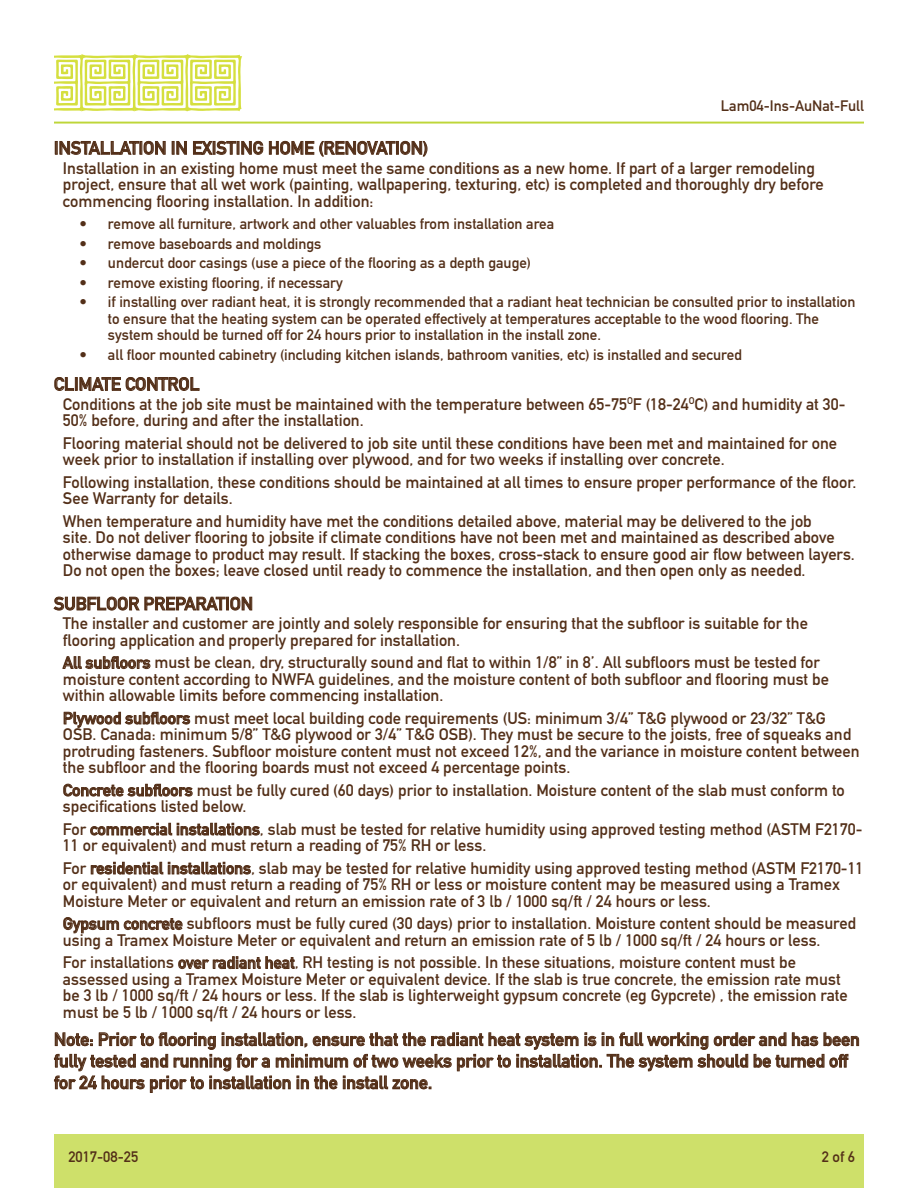
<style>
.page{position:relative;width:918px;height:1188px;background:#fff}
.page>*{position:absolute;margin:0;border:0;box-sizing:border-box;transform-origin:0 0}
.CopyBold{font:18px/21.6px "DIN Mittelschrift Std";color:#532f18}
.CopyTitle{font:18px "DIN Mittelschrift Std";color:#532f18}
.Copy{font:16.5px/16.5px "DIN Mittelschrift Std";color:#532f18}
.t1{font:15px/16.5px "DIN Mittelschrift Std";color:#532f18}
</style>
<div class="page">
<div style="left:54px;top:1134px;width:810px;height:54px;background:#cee06a"></div>
<hr style="left:54px;top:122px;width:810px;height:2px;background:#bed639">
<svg style="left:54px;top:54px;width:188px;height:57px"></svg>
<svg style="left:55px;top:141px;width:110px;height:14px"></svg>
<svg style="left:172px;top:141px;width:15px;height:14px"></svg>
<svg style="left:193px;top:141px;width:70px;height:14px"></svg>
<svg style="left:269px;top:141px;width:158px;height:16px"></svg>
<svg style="left:55px;top:377px;width:144px;height:14px"></svg>
<svg style="left:54px;top:597px;width:198px;height:13px"></svg>
<svg style="left:62px;top:656px;width:88px;height:13px"></svg>
<svg style="left:64px;top:712px;width:126px;height:16px"></svg>
<svg style="left:63px;top:784px;width:130px;height:13px"></svg>
<svg style="left:90px;top:823px;width:170px;height:13px"></svg>
<svg style="left:91px;top:862px;width:160px;height:13px"></svg>
<svg style="left:63px;top:917px;width:120px;height:16px"></svg>
<svg style="left:178px;top:956px;width:117px;height:13px"></svg>
<svg style="left:54px;top:1032px;width:805px;height:61px"></svg>
<p class="t1" style="left:721px;top:97px;width:145px">Lam04-Ins-AuNat-Full</p>
<p class="CopyTitle" style="left:54px;top:137px;width:376px">INSTALLATION IN EXISTING HOME (RENOVATION)</p>
<p class="Copy" style="left:63px;top:160px;width:762px">Installation in an existing home must meet the same conditions as a new home. If part of a larger remodeling project, ensure that all wet work (painting, wallpapering, texturing, etc) is completed and thoroughly dry before commencing flooring installation. In addition:</p>
<p class="t1" style="left:79px;top:216px;width:476px">• remove all furniture, artwork and other valuables from installation area</p>
<p class="t1" style="left:79px;top:235px;width:243px">• remove baseboards and moldings</p>
<p class="t1" style="left:79px;top:255px;width:453px">• undercut door casings (use a piece of the flooring as a depth gauge)</p>
<p class="t1" style="left:79px;top:274px;width:265px">• remove existing flooring, if necessary</p>
<p class="t1" style="left:108px;top:294px;width:749px;text-indent:-28px">• if installing over radiant heat, it is strongly recommended that a radiant heat technician be consulted prior to installation to ensure that the heating system can be operated effectively at temperatures acceptable to the wood flooring. The system should be turned off for 24 hours prior to installation in the install zone.</p>
<p class="t1" style="left:79px;top:346px;width:664px">• all floor mounted cabinetry (including kitchen islands, bathroom vanities, etc) is installed and secured</p>
<p class="CopyTitle" style="left:54px;top:374px;width:147px">CLIMATE CONTROL</p>
<p class="Copy" style="left:63px;top:396px;width:784px">Conditions at the job site must be maintained with the temperature between 65-75<sup>O</sup>F (18-24<sup>O</sup>C) and humidity at 30-<br>50% before, during and after the installation.</p>
<p class="Copy" style="left:63px;top:435px;width:776px">Flooring material should not be delivered to job site until these conditions have been met and maintained for one week prior to installation if installing over plywood, and for two weeks if installing over concrete.</p>
<p class="Copy" style="left:63px;top:474px;width:795px">Following installation, these conditions should be maintained at all times to ensure proper performance of the floor.<br>See Warranty for details.</p>
<p class="Copy" style="left:63px;top:513px;width:793px">When temperature and humidity have met the conditions detailed above, material may be delivered to the job<br>site. Do not deliver flooring to jobsite if climate conditions have not been met and maintained as described above otherwise damage to product may result. If stacking the boxes, cross-stack to ensure good air flow between layers.<br>Do not open the boxes; leave closed until ready to commence the installation, and then open only as needed.</p>
<p class="CopyTitle" style="left:54px;top:593px;width:201px">SUBFLOOR PREPARATION</p>
<p class="Copy" style="left:63px;top:616px;width:746px">The installer and customer are jointly and solely responsible for ensuring that the subfloor is suitable for the flooring application and properly prepared for installation.</p>
<p class="Copy" style="left:63px;top:655px;width:767px">All subfloors must be clean, dry, structurally sound and flat to within 1/8” in 8’. All subfloors must be tested for moisture content according to NWFA guidelines, and the moisture content of both subfloor and flooring must be within allowable limits before commencing installation.</p>
<p class="Copy" style="left:63px;top:710px;width:798px">Plywood subfloors must meet local building code requirements (US: minimum 3/4” T&amp;G plywood or 23/32” T&amp;G OSB. Canada: minimum 5/8” T&amp;G plywood or 3/4” T&amp;G OSB). They must be secure to the joists, free of squeaks and protruding fasteners. Subfloor moisture content must not exceed 12%, and the variance in moisture content between the subfloor and the flooring boards must not exceed 4 percentage points.</p>
<p class="Copy" style="left:63px;top:782px;width:783px">Concrete subfloors must be fully cured (60 days) prior to installation. Moisture content of the slab must conform to specifications listed below.</p>
<p class="Copy" style="left:63px;top:821px;width:801px">For commercial installations, slab must be tested for relative humidity using approved testing method (ASTM F2170-<br>11 or equivalent) and must return a reading of 75% RH or less.</p>
<p class="Copy" style="left:63px;top:860px;width:802px">For residential installations, slab may be tested for relative humidity using approved testing method (ASTM F2170-11 or equivalent) and must return a reading of 75% RH or less or moisture content may be measured using a Tramex<br>Moisture Meter or equivalent and return an emission rate of 3 lb / 1000 sq/ft / 24 hours or less.</p>
<p class="Copy" style="left:63px;top:916px;width:795px">Gypsum concrete subfloors must be fully cured (30 days) prior to installation. Moisture content should be measured using a Tramex Moisture Meter or equivalent and return an emission rate of 5 lb / 1000 sq/ft / 24 hours or less.</p>
<p class="Copy" style="left:63px;top:955px;width:786px">For installations over radiant heat, RH testing is not possible. In these situations, moisture content must be assessed using a Tramex Moisture Meter or equivalent device. If the slab is true concrete, the emission rate must be 3 lb / 1000 sq/ft / 24 hours or less. If the slab is lighterweight gypsum concrete (eg Gypcrete) , the emission rate must be 5 lb / 1000 sq/ft / 24 hours or less.</p>
<p class="CopyBold" style="left:54px;top:1029px;width:807px">Note: Prior to flooring installation, ensure that the radiant heat system is in full working order and has been fully tested and running for a minimum of two weeks prior to installation. The system should be turned off for 24 hours prior to installation in the install zone.</p>
<p class="t1" style="left:68px;top:1148px;width:71px">2017-08-25</p>
<p class="t1" style="left:822px;top:1148px;width:35px">2 of 6</p>
</div>
